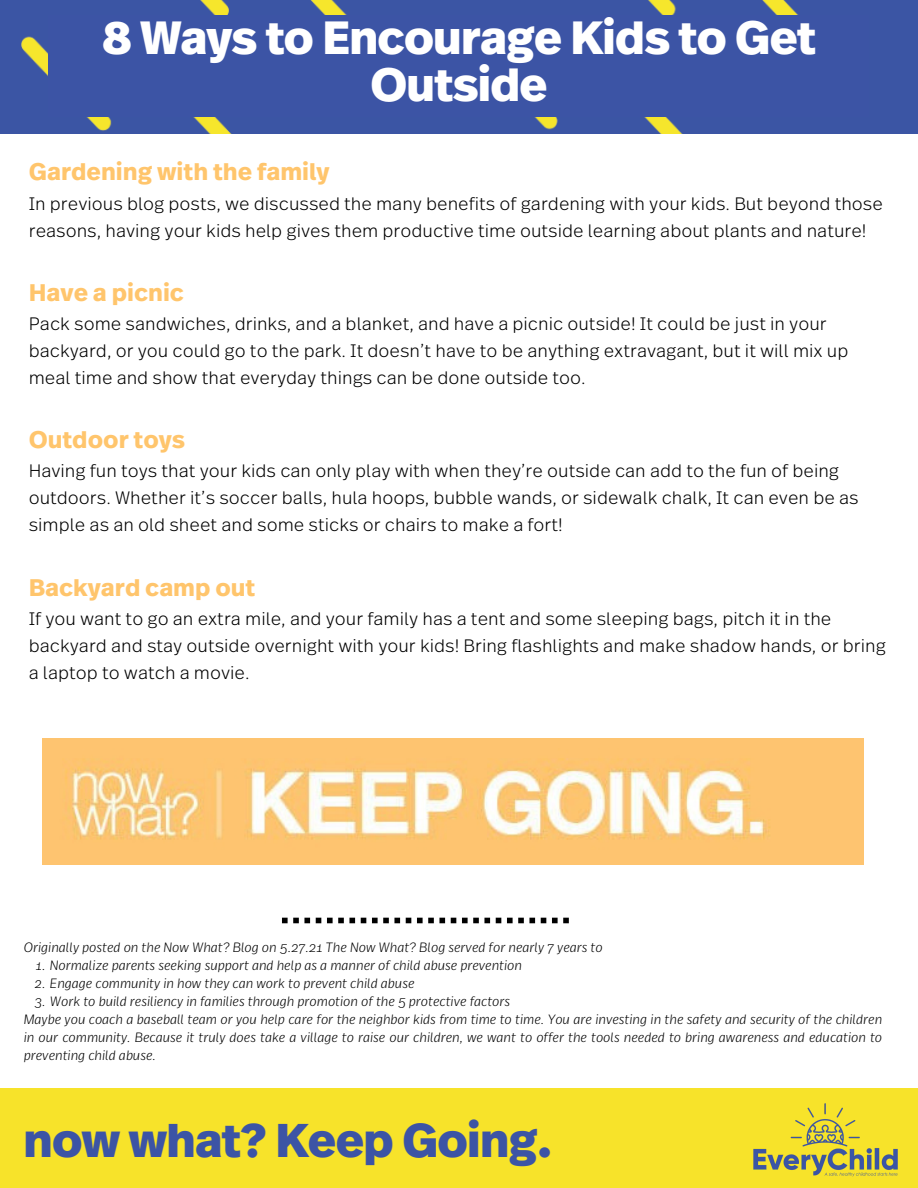
<style>
.page{position:relative;width:918px;height:1188px;background:#fff}
.page>*{position:absolute;margin:0;border:0;box-sizing:border-box;transform-origin:0 0}
.t1{font:800 47.25px "Real Head Pro";color:#3c54a5}
.t2{font:800 46.5px/47.2px "Real Head Pro";color:#fff;text-align:center}
.t3{font:700 24px "Real Text Pro";color:#ffc56c}
.t4{font:300 18px/27px "Real Text Pro";color:#000}
.t5{font:italic 300 13.5px/18px "Real Text Pro";color:#000;text-align:justify}
</style>
<div class="page">
<div style="left:0;top:1089px;width:918px;height:99px;background:#f7e32a"></div>
<img style="left:0;top:0;width:918px;height:134px">
<img style="left:753px;top:1103px;width:145px;height:74px">
<div style="left:49px;top:15px;width:820px;height:102px;background:#3c54a5"></div>
<img style="left:43px;top:738px;width:821px;height:126px">
<svg style="left:282px;top:918px;width:287px;height:5px"></svg>
<p class="t2" style="left:102px;top:16px;width:715px">8 Ways to Encourage Kids to Get<br>Outside</p>
<p class="t3" style="left:29px;top:161px;width:302px">Gardening with the family</p>
<p class="t4" style="left:29px;top:191px;width:856px">In previous blog posts, we discussed the many benefits of gardening with your kids. But beyond those reasons, having your kids help gives them productive time outside learning about plants and nature!</p>
<p class="t3" style="left:29px;top:282px;width:157px">Have a picnic</p>
<p class="t4" style="left:29px;top:311px;width:821px">Pack some sandwiches, drinks, and a blanket, and have a picnic outside! It could be just in your backyard, or you could go to the park. It doesn’t have to be anything extravagant, but it will mix up meal time and show that everyday things can be done outside too.</p>
<p class="t3" style="left:29px;top:429px;width:158px">Outdoor toys</p>
<p class="t4" style="left:29px;top:459px;width:831px">Having fun toys that your kids can only play with when they’re outside can add to the fun of being outdoors. Whether it’s soccer balls, hula hoops, bubble wands, or sidewalk chalk, It can even be as simple as an old sheet and some sticks or chairs to make a fort!</p>
<p class="t3" style="left:29px;top:576px;width:228px">Backyard camp out</p>
<p class="t4" style="left:29px;top:606px;width:859px">If you want to go an extra mile, and your family has a tent and some sleeping bags, pitch it in the backyard and stay outside overnight with your kids! Bring flashlights and make shadow hands, or bring a laptop to watch a movie.</p>
<p class="t5" style="left:24px;top:939px;width:580px">Originally posted on the Now What? Blog on 5.27.21 The Now What? Blog served for nearly 7 years to</p>
<p class="t5" style="left:36px;top:957px;width:488px">1. Normalize parents seeking support and help as a manner of child abuse prevention</p>
<p class="t5" style="left:35px;top:975px;width:381px">2. Engage community in how they can work to prevent child abuse</p>
<p class="t5" style="left:34px;top:993px;width:477px">3. Work to build resiliency in families through promotion of the 5 protective factors</p>
<p class="t5" style="left:24px;top:1011px;width:860px">Maybe you coach a baseball team or you help care for the neighbor kids from time to time. You are investing in the safety and security of the children in our community. Because it truly does take a village to raise our children, we want to offer the tools needed to bring awareness and education to preventing child abuse.</p>
<p class="t1" style="left:24px;top:1119px;width:530px">now what? Keep Going.</p>
</div>
